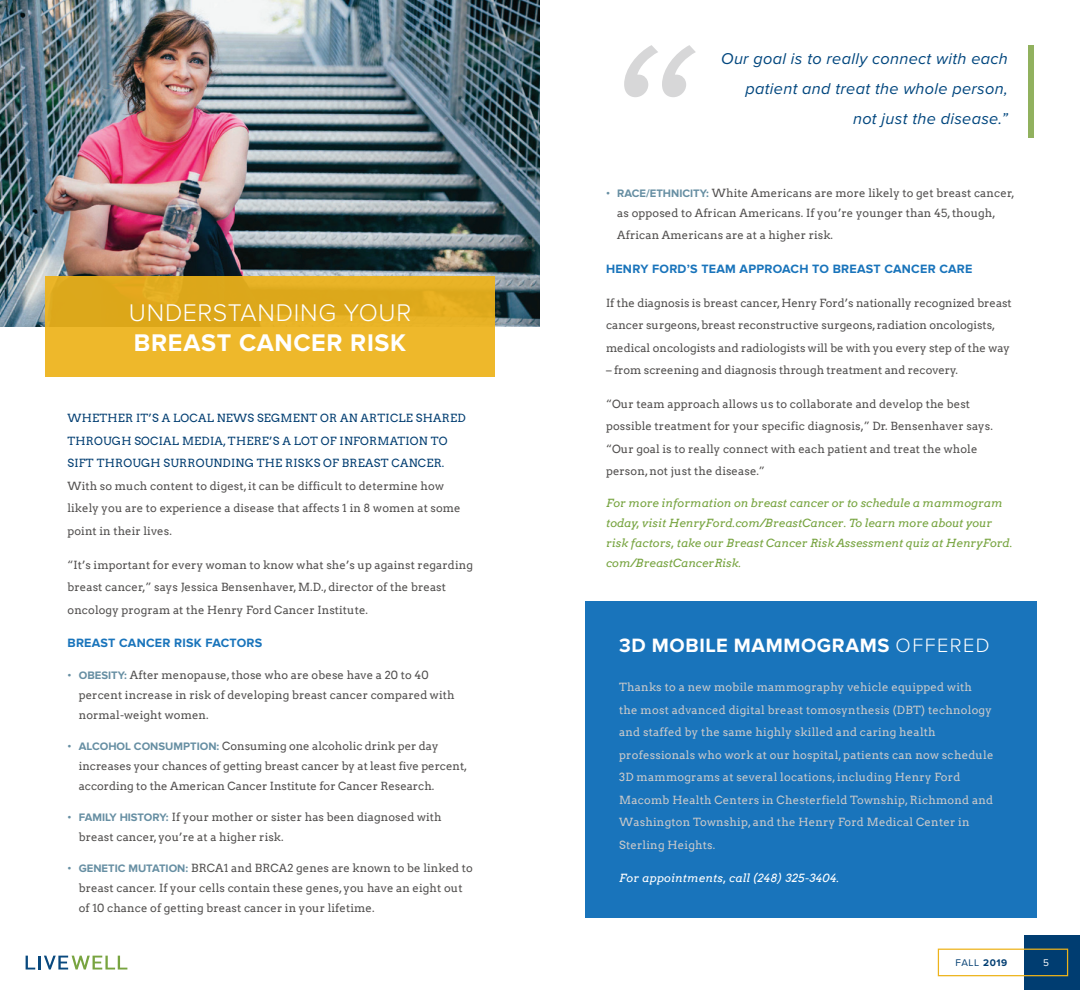
<style>
.page{position:relative;width:1080px;height:990px;background:#fff}
.page>*{position:absolute;margin:0;border:0;box-sizing:border-box;transform-origin:0 0}
.t1{font:300 25px/30px "Proxima Nova";letter-spacing:.025em;color:#fff}
.t2{font:700 20px "Proxima Nova";letter-spacing:.03em;color:#fff}
.t3{font:italic 16.25px/30px "Proxima Nova";letter-spacing:.02em;color:#00467e;text-align:right}
.t4{font:700 12.5px "Proxima Nova";letter-spacing:.02em;color:#1974bb}
.t5{font:11.25px/20px "Arvo";letter-spacing:.01em;color:#514f4e}
.t6{font:11.25px/22.5px "Arvo";letter-spacing:.02em;color:#cbcaca}
.t7{font:11.25px/22.5px "Arvo";letter-spacing:.02em;color:#003d71}
.t8{font:italic 11.25px/20px "Arvo";color:#77a440}
.t9{font:italic 11.25px "Arvo";letter-spacing:.01em;color:#fff}
.t10{font:10px "Proxima Nova";color:#003d71}
.t11{font:10px "Proxima Nova";color:#fff}
.s1{font-weight:700}
.s2{color:#514f4e}
.s3{font-family:"Proxima Nova";font-weight:700;color:#678fa3}
.s4{font-weight:300}
</style>
<div class="page">
<div style="left:585px;top:602px;width:451px;height:316px;background:#1974bb"></div>
<img style="left:0;top:0;width:540px;height:326px">
<div style="left:45px;top:276px;width:450px;height:100px;background:linear-gradient(to right,#e5af23,#e9b426)"></div>
<div style="left:1029px;top:45px;width:5px;height:93px;background:#91b15e"></div>
<svg style="left:624px;top:45px;width:72px;height:52px"></svg>
<div style="left:1024px;top:935px;width:56px;height:55px;background:#003d71"></div>
<svg style="left:26px;top:956px;width:9px;height:14px"></svg>
<hr style="left:38px;top:956px;width:3px;height:14px;background:#09497e">
<svg style="left:44px;top:956px;width:83px;height:14px"></svg>
<div style="left:938px;top:949px;width:130px;height:27px;border:1px solid #edb31b"></div>
<p class="t1" style="left:129px;top:296px;width:284px">UNDERSTANDING YOUR<br><span class="s1">BREAST CANCER RISK</span></p>
<p class="t7" style="left:68px;top:407px;width:400px">WHETHER IT’S A LOCAL NEWS SEGMENT OR AN ARTICLE SHARED THROUGH SOCIAL MEDIA, THERE’S A LOT OF INFORMATION TO SIFT THROUGH SURROUNDING THE RISKS OF BREAST CANCER.<br><span class="s2">With so much content to digest, it can be difficult to determine how likely you are to experience a disease that affects 1 in 8 women at some point in their lives.</span></p>
<p class="t5" style="left:68px;top:553px;width:407px;line-height:22.5px">“It’s important for every woman to know what she’s up against regarding breast cancer,” says Jessica Bensenhaver, M.D., director of the breast oncology program at the Henry Ford Cancer Institute.</p>
<p class="t4" style="left:68px;top:636px;width:196px">BREAST CANCER RISK FACTORS</p>
<p class="t5" style="left:79px;top:665px;width:377px;text-indent:-11px"><span class="s3">• OBESITY:</span> After menopause, those who are obese have a 20 to 40 percent increase in risk of developing breast cancer compared with normal-weight women.</p>
<p class="t5" style="left:79px;top:736px;width:390px;text-indent:-11px"><span class="s3">• ALCOHOL CONSUMPTION:</span> Consuming one alcoholic drink per day increases your chances of getting breast cancer by at least five percent, according to the American Cancer Institute for Cancer Research.</p>
<p class="t5" style="left:79px;top:807px;width:364px;text-indent:-11px"><span class="s3">• FAMILY HISTORY:</span> If your mother or sister has been diagnosed with breast cancer, you’re at a higher risk.</p>
<p class="t5" style="left:79px;top:858px;width:396px;text-indent:-11px"><span class="s3">• GENETIC MUTATION:</span> BRCA1 and BRCA2 genes are known to be linked to breast cancer. If your cells contain these genes, you have an eight out of 10 chance of getting breast cancer in your lifetime.</p>
<p class="t3" style="left:721px;top:43px;width:288px">Our goal is to really connect with each patient and treat the whole person, not just the disease.”</p>
<p class="t5" style="left:617px;top:182px;width:399px;text-indent:-11px"><span class="s3">• RACE/ETHNICITY:</span> White Americans are more likely to get breast cancer, as opposed to African Americans. If you’re younger than 45, though,</p>
<p class="t5" style="left:617px;top:225px;width:217px">African Americans are at a higher risk.</p>
<p class="t4" style="left:606px;top:261px;width:368px">HENRY FORD’S TEAM APPROACH TO BREAST CANCER CARE</p>
<p class="t5" style="left:606px;top:291px;width:407px;line-height:22.5px">If the diagnosis is breast cancer, Henry Ford’s nationally recognized breast cancer surgeons, breast reconstructive surgeons, radiation oncologists, medical oncologists and radiologists will be with you every step of the way</p>
<p class="t5" style="left:606px;top:360px;width:353px">– from screening and diagnosis through treatment and recovery.</p>
<p class="t5" style="left:606px;top:392px;width:388px;line-height:22.5px">“Our team approach allows us to collaborate and develop the best possible treatment for your specific diagnosis,” Dr. Bensenhaver says. “Our goal is to really connect with each patient and treat the whole person, not just the disease.”</p>
<p class="t8" style="left:606px;top:492px;width:408px">For more information on breast cancer or to schedule a mammogram today, visit HenryFord.com/BreastCancer. To learn more about your risk factors, take our Breast Cancer Risk Assessment quiz at HenryFord. com/BreastCancerRisk.</p>
<p class="t2" style="left:619px;top:634px;width:372px">3D MOBILE MAMMOGRAMS <span class="s4">OFFERED</span></p>
<p class="t6" style="left:619px;top:676px;width:376px">Thanks to a new mobile mammography vehicle equipped with<br>the most advanced digital breast tomosynthesis (DBT) technology and staffed by the same highly skilled and caring health professionals who work at our hospital, patients can now schedule 3D mammograms at several locations, including Henry Ford Macomb Health Centers in Chesterfield Township, Richmond and Washington Township, and the Henry Ford Medical Center in Sterling Heights.</p>
<p class="t9" style="left:619px;top:871px;width:222px">For appointments, call (248) 325-3404.</p>
<p class="t10" style="left:956px;top:956px;width:53px">FALL <span class="s1">2019</span></p>
<p class="t11" style="left:1043px;top:956px;width:7px">5</p>
</div>
